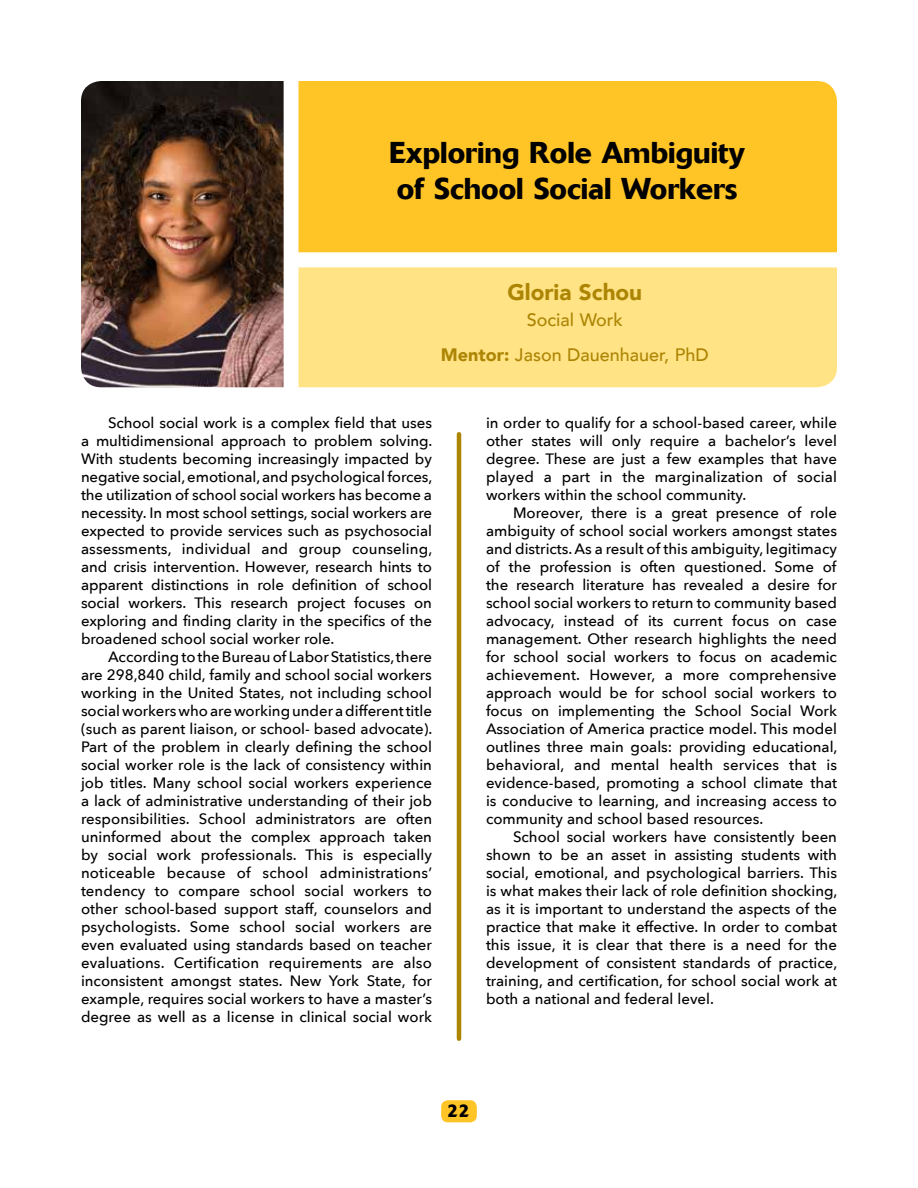
<style>
.page{position:relative;width:918px;height:1188px;background:#fff}
.page>*{position:absolute;margin:0;border:0;box-sizing:border-box;transform-origin:0 0}
.t1{font:500 30px/36px "Delta";color:#000}
.t2{font:900 22.5px "Avenir";color:#ad8505}
.t3{font:500 18px/34.5px "Avenir";color:#ad8505;text-align:center}
.t4{font:500 18px "Delta";color:#000}
.t5{font:500 15px/18px "Avenir Next";color:#000;text-align:justify}
.s1{font-weight:900}
</style>
<div class="page">
<hr style="left:457px;top:434px;width:4px;height:605px;background:#ad8505">
<div style="left:298px;top:81px;width:539px;height:171px;background:#ffc425"></div>
<div style="left:298px;top:267px;width:539px;height:120px;background:#ffe384"></div>
<div style="left:441px;top:1100px;width:36px;height:22px;background:#ffc425;border-radius:7px"></div>
<img style="left:81px;top:81px;width:203px;height:306px">
<h1 class="t1" style="left:389px;top:135px;width:358px">Exploring Role Ambiguity of School Social Workers</h1>
<h2 class="t2" style="left:507px;top:273px;width:136px">Gloria Schou</h2>
<p class="t3" style="left:441px;top:302px;width:269px">Social Work<br><span class="s1">Mentor:</span> Jason Dauenhauer, PhD</p>
<p class="t5" style="left:81px;top:413px;width:353px;text-indent:27px">School social work is a complex field that uses a multidimensional approach to problem solving.<br>With students becoming increasingly impacted by negative social, emotional, and psychological forces, the utilization of school social workers has become a necessity. In most school settings, social workers are expected to provide services such as psychosocial assessments, individual and group counseling, and crisis intervention. However, research hints to apparent distinctions in role definition of school social workers. This research project focuses on exploring and finding clarity in the specifics of the broadened school social worker role.</p>
<p class="t5" style="left:81px;top:647px;width:353px;text-indent:27px">According to the Bureau of Labor Statistics, there are 298,840 child, family and school social workers working in the United States, not including school social workers who are working under a different title (such as parent liaison, or school- based advocate).<br>Part of the problem in clearly defining the school social worker role is the lack of consistency within job titles. Many school social workers experience a lack of administrative understanding of their job responsibilities. School administrators are often uninformed about the complex approach taken by social work professionals. This is especially noticeable because of school administrations’ tendency to compare school social workers to other school-based support staff, counselors and psychologists. Some school social workers are even evaluated using standards based on teacher evaluations. Certification requirements are also inconsistent amongst states. New York State, for example, requires social workers to have a master’s degree as well as a license in clinical social work</p>
<p class="t5" style="left:486px;top:413px;width:353px">in order to qualify for a school-based career, while other states will only require a bachelor’s level degree. These are just a few examples that have played a part in the marginalization of social workers within the school community.</p>
<p class="t5" style="left:486px;top:503px;width:353px;text-indent:27px">Moreover, there is a great presence of role ambiguity of school social workers amongst states and districts. As a result of this ambiguity, legitimacy of the profession is often questioned. Some of the research literature has revealed a desire for school social workers to return to community based advocacy, instead of its current focus on case management. Other research highlights the need for school social workers to focus on academic achievement. However, a more comprehensive approach would be for school social workers to focus on implementing the School Social Work Association of America practice model. This model outlines three main goals: providing educational, behavioral, and mental health services that is evidence-based, promoting a school climate that is conducive to learning, and increasing access to community and school based resources.</p>
<p class="t5" style="left:486px;top:827px;width:353px;text-indent:27px">School social workers have consistently been shown to be an asset in assisting students with social, emotional, and psychological barriers. This is what makes their lack of role definition shocking, as it is important to understand the aspects of the practice that make it effective. In order to combat this issue, it is clear that there is a need for the development of consistent standards of practice, training, and certification, for school social work at both a national and federal level.</p>
<p class="t4" style="left:447px;top:1100px;width:24px">22</p>
</div>
